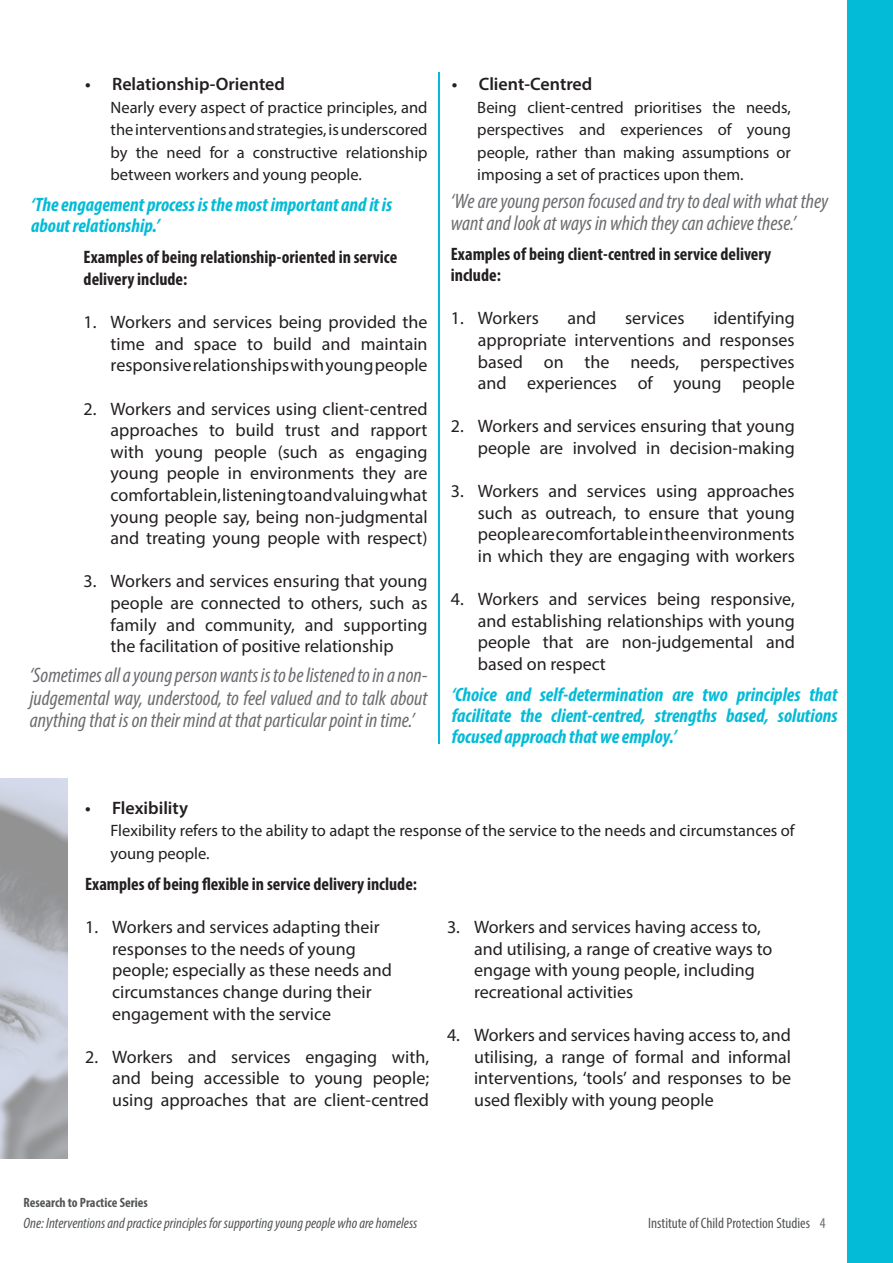
<style>
.page{position:relative;width:893px;height:1263px;background:#fff}
.page>*{position:absolute;margin:0;border:0;box-sizing:border-box;transform-origin:0 0}
.t1{font:italic condensed 21px/22.5px "Myriad Pro";color:#6c6d70;text-align:justify}
.t2{font:italic 700 condensed 19.5px/21px "Myriad Pro";color:#03bbd7}
.t3{font:18px/21.6px "Myriad Pro";color:#231f20;text-align:justify}
.t4{font:700 condensed 18px/21.6px "Myriad Pro";color:#231f20}
.t5{font:600 18px "Myriad Pro";color:#231f20}
.t6{font:16.5px/22.5px "Myriad Pro";color:#231f20;text-align:justify}
.t7{font:italic condensed 15px "Myriad Pro";color:#545557}
.t8{font:condensed 15px "Myriad Pro";color:#545557}
.t9{font:700 condensed 13.5px "Myriad Pro";color:#545557}
.s1{color:#6c6d70}
</style>
<div class="page">
<hr style="left:439px;top:72px;width:1px;height:672px;background:#03bbd7">
<div style="left:848px;top:0;width:45px;height:1263px;background:#03bbd7"></div>
<img style="left:0;top:779px;width:67px;height:379px">
<p class="t5" style="left:85px;top:73px;width:201px">• Relationship-Oriented</p>
<p class="t6" style="left:111px;top:95px;width:319px">Nearly every aspect of practice principles, and the interventions and strategies, is underscored by the need for a constructive relationship between workers and young people.</p>
<p class="t2" style="left:31px;top:194px;width:363px">‘The engagement process is the most important and it is about relationship.’</p>
<p class="t4" style="left:84px;top:246px;width:315px">Examples of being relationship-oriented in service delivery include:</p>
<p class="t3" style="left:111px;top:311px;width:318px;text-indent:-27px">1. Workers and services being provided the time and space to build and maintain responsive relationships with young people</p>
<p class="t3" style="left:111px;top:397px;width:318px;text-indent:-27px">2. Workers and services using client-centred approaches to build trust and rapport with young people (such as engaging young people in environments they are comfortable in, listening to and valuing what young people say, being non-judgmental and treating young people with respect)</p>
<p class="t3" style="left:111px;top:570px;width:318px;text-indent:-27px">3. Workers and services ensuring that young people are connected to others, such as family and community, and supporting the facilitation of positive relationship</p>
<p class="t1" style="left:30px;top:664px;width:399px">‘Sometimes all a young person wants is to be listened to in a non&shy;judgemental way, understood, to feel valued and to talk about anything that is on their mind at that particular point in time.’</p>
<p class="t5" style="left:452px;top:73px;width:142px">• Client-Centred</p>
<p class="t6" style="left:477px;top:95px;width:315px">Being client-centred prioritises the needs, perspectives and experiences of young people, rather than making assumptions or imposing a set of practices upon them.</p>
<p class="t1" style="left:451px;top:189px;width:379px">‘We are young person focused and try to deal with what they want and look at ways in which they can achieve these.’</p>
<p class="t4" style="left:451px;top:242px;width:322px">Examples of being client-centred in service delivery include:</p>
<p class="t3" style="left:451px;top:307px;width:89px">1. Workers</p>
<p class="t3" style="left:568px;top:307px;width:30px">and</p>
<p class="t3" style="left:625px;top:307px;width:61px">services</p>
<p class="t3" style="left:478px;top:307px;width:318px;text-indent:235px">identifying appropriate interventions and responses based on the needs, perspectives and experiences of young people</p>
<p class="t3" style="left:451px;top:415px;width:345px;text-align:right">2. Workers and services ensuring that young people are involved in decision-making</p>
<p class="t3" style="left:478px;top:480px;width:318px;text-indent:-27px">3. Workers and services using approaches such as outreach, to ensure that young people are comfortable in the environments in which they are engaging with workers</p>
<p class="t3" style="left:478px;top:588px;width:318px;text-indent:-27px">4. Workers and services being responsive, and establishing relationships with young people that are non-judgemental and based on respect</p>
<p class="t2" style="left:452px;top:683px;width:387px;text-align:justify">‘Choice and self-determination are two principles that facilitate the client-centred, strengths based, solutions focused approach that we employ.’</p>
<p class="t5" style="left:85px;top:796px;width:104px">• Flexibility</p>
<p class="t6" style="left:111px;top:819px;width:686px">Flexibility refers to the ability to adapt the response of the service to the needs and circumstances of young people.</p>
<p class="t4" style="left:85px;top:873px;width:333px">Examples of being flexible in service delivery include:</p>
<p class="t3" style="left:112px;top:916px;width:281px;text-align:left;text-indent:-27px">1. Workers and services adapting their responses to the needs of young people; especially as these needs and circumstances change during their engagement with the service</p>
<p class="t3" style="left:112px;top:1046px;width:318px;text-indent:-27px">2. Workers and services engaging with, and being accessible to young people; using approaches that are client-centred</p>
<p class="t3" style="left:474px;top:916px;width:300px;text-align:left;text-indent:-27px">3. Workers and services having access to, and utilising, a range of creative ways to engage with young people, including recreational activities</p>
<p class="t3" style="left:474px;top:1024px;width:318px;text-indent:-27px">4. Workers and services having access to, and utilising, a range of formal and informal interventions, ‘tools’ and responses to be used flexibly with young people</p>
<p class="t9" style="left:23px;top:1194px;width:126px">Research to Practice Series</p>
<p class="t7" style="left:23px;top:1214px;width:395px">One: Interventions and practice principles for supporting young people who are homeless</p>
<p class="t8" style="left:648px;top:1214px;width:179px">Institute of Child Protection Studies <span class="s1">4</span></p>
</div>
